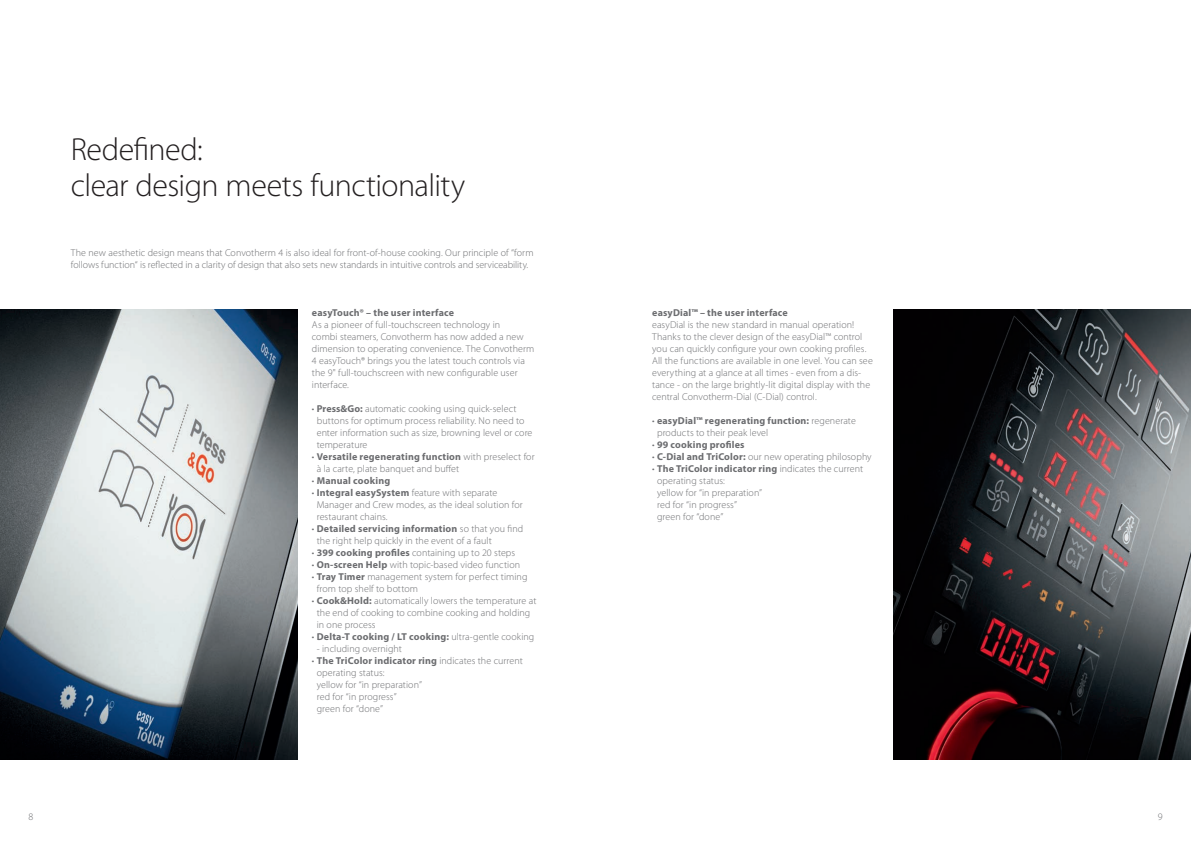
<style>
.page{position:relative;width:1191px;height:842px;background:#fff}
.page>*{position:absolute;margin:0;border:0;box-sizing:border-box;transform-origin:0 0}
.t1{font:300 32px/36px "Myriad Pro";letter-spacing:-.015em;color:#231f20}
.t2{font:300 10px/12px "Myriad Pro";letter-spacing:.005em;color:#6c6d70}
.t3{font:700 10px "Myriad Pro";letter-spacing:.015em;color:#6c6d70}
.s1{font-weight:700}
.s2{font-weight:300}
</style>
<div class="page">
<img style="left:0;top:309px;width:298px;height:451px">
<img style="left:893px;top:309px;width:298px;height:451px">
<h1 class="t1" style="left:71px;top:131px;width:396px">Redefined:<br>clear design meets functionality</h1>
<p class="t2" style="left:71px;top:246px;width:464px">The new aesthetic design means that Convotherm 4 is also ideal for front-of-house cooking. Our principle of “form follows function“ is reflected in a clarity of design that also sets new standards in intuitive controls and serviceability.</p>
<p class="t3" style="left:312px;top:306px;width:144px">easyTouch® – the user interface</p>
<p class="t2" style="left:312px;top:318px;width:224px">As a pioneer of full-touchscreen technology in<br>combi steamers, Convotherm has now added a new dimension to operating convenience. The Convotherm 4 easyTouch® brings you the latest touch controls via the 9" full-touchscreen with new configurable user interface.</p>
<p class="t2" style="left:317px;top:402px;width:217px;text-indent:-5px">• <span class="s1">Press&amp;Go:</span> automatic cooking using quick-select buttons for optimum process reliability. No need to enter information such as size, browning level or core temperature</p>
<p class="t2" style="left:317px;top:450px;width:219px;text-indent:-5px">• <span class="s1">Versatile regenerating function</span> with preselect for à la carte, plate banquet and buffet</p>
<p class="t3" style="left:312px;top:474px;width:80px"><span class="s2">•</span> Manual cooking</p>
<p class="t2" style="left:317px;top:486px;width:208px;text-indent:-5px">• <span class="s1">Integral easySystem</span> feature with separate<br>Manager and Crew modes, as the ideal solution for restaurant chains.</p>
<p class="t2" style="left:317px;top:522px;width:208px;text-indent:-5px">• <span class="s1">Detailed servicing information</span> so that you find the right help quickly in the event of a fault</p>
<p class="t2" style="left:312px;top:546px;width:205px">• <span class="s1">399 cooking profiles</span> containing up to 20 steps</p>
<p class="t2" style="left:312px;top:558px;width:210px">• <span class="s1">On-screen Help</span> with topic-based video function</p>
<p class="t2" style="left:317px;top:570px;width:212px;text-indent:-5px">• <span class="s1">Tray Timer</span> management system for perfect timing from top shelf to bottom</p>
<p class="t2" style="left:317px;top:594px;width:221px;text-indent:-5px">• <span class="s1">Cook&amp;Hold:</span> automatically lowers the temperature at the end of cooking to combine cooking and holding in one process</p>
<p class="t3" style="left:312px;top:630px;width:224px"><span class="s2">•</span> Delta-T cooking / LT cooking: <span class="s2">ultra-gentle cooking</span></p>
<p class="t2" style="left:317px;top:642px;width:87px">- including overnight</p>
<p class="t2" style="left:317px;top:654px;width:207px;text-indent:-5px">• <span class="s1">The TriColor indicator ring</span> indicates the current operating status:<br>yellow for “in preparation”<br>red for “in progress”<br>green for “done”</p>
<p class="t3" style="left:652px;top:306px;width:137px">easyDial™ – the user interface</p>
<p class="t2" style="left:652px;top:318px;width:222px">easyDial is the new standard in manual operation!<br>Thanks to the clever design of the easyDial™ control you can quickly configure your own cooking profiles.<br>All the functions are available in one level. You can see everything at a glance at all times - even from a dis&shy;tance - on the large brightly-lit digital display with the central Convotherm-Dial (C-Dial) control.</p>
<p class="t2" style="left:657px;top:414px;width:200px;text-indent:-5px">• <span class="s1">easyDial™ regenerating function:</span> regenerate products to their peak level</p>
<p class="t3" style="left:652px;top:438px;width:94px"><span class="s2">•</span> 99 cooking profiles</p>
<p class="t2" style="left:652px;top:450px;width:221px">• <span class="s1">C-Dial and TriColor:</span> our new operating philosophy</p>
<p class="t2" style="left:657px;top:462px;width:207px;text-indent:-5px">• <span class="s1">The TriColor indicator ring</span> indicates the current operating status:<br>yellow for “in preparation”<br>red for “in progress”<br>green for “done”</p>
<p class="t2" style="left:28px;top:810px;width:6px">8</p>
<p class="t2" style="left:1157px;top:810px;width:6px">9</p>
</div>
